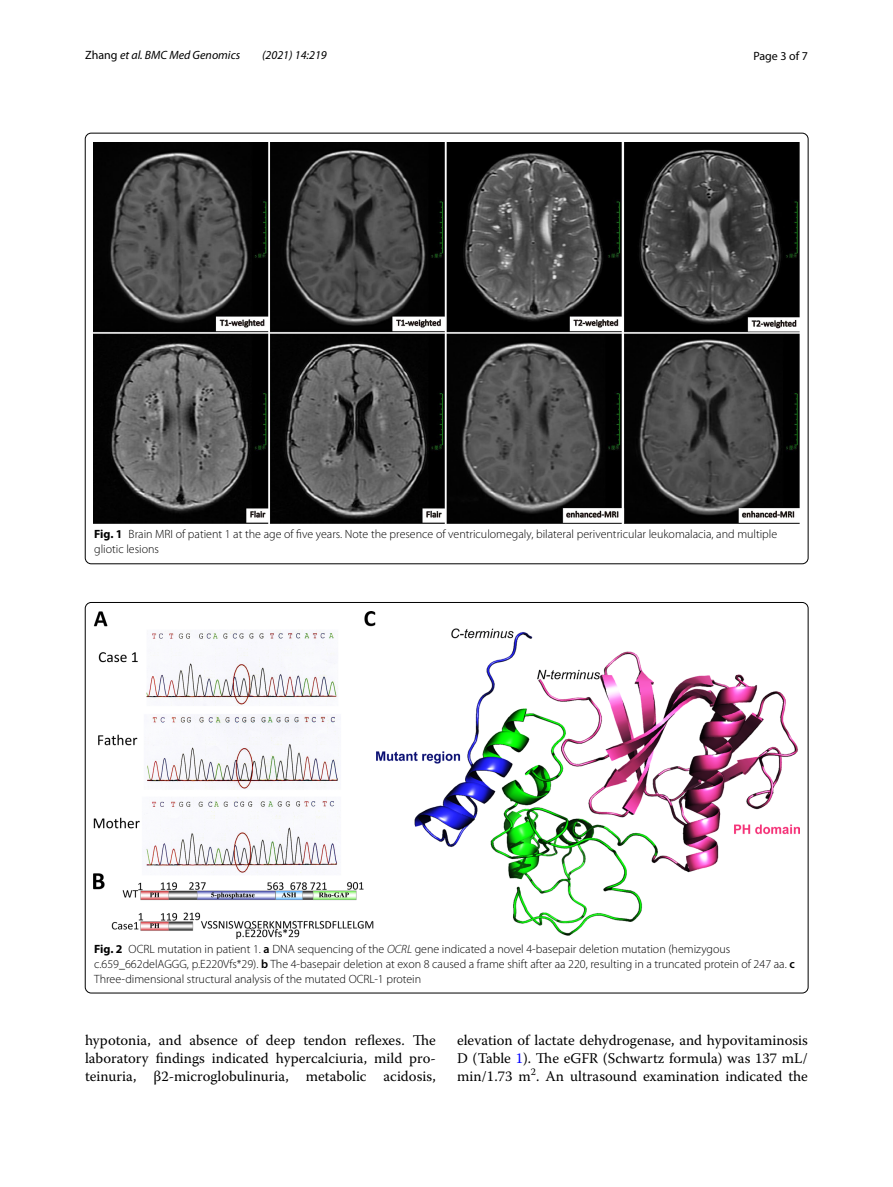
<style>
.page{position:relative;width:893px;height:1187px;background:#fff}
.page>*{position:absolute;margin:0;border:0;box-sizing:border-box;transform-origin:0 0}
.t1{font:14.7px/18px "Warnock Pro";color:#000;text-align:justify}
.t2{font:300 12px/15px "Myriad Pro";color:#000}
.t3{font:italic 12px "Myriad Pro";color:#000}
.t4{font:12px "Myriad Pro";color:#000}
.s1{font-style:normal}
.s2{font-weight:700}
.s3{font-weight:600}
.s4{font-style:italic}
.s5{color:#00f}
</style>
<div class="page">
<img style="left:94px;top:142px;width:706px;height:381px">
<img style="left:94px;top:611px;width:706px;height:326px">
<p class="t3" style="left:85px;top:48px;width:157px"><span class="s1">Zhang</span> et al. BMC Med Genomics</p>
<p class="t3" style="left:262px;top:48px;width:66px">(2021) 14:219</p>
<p class="t4" style="left:753px;top:48px;width:56px">Page 3 of 7</p>
<p class="t2" style="left:94px;top:527px;width:685px"><span class="s2">Fig. 1</span> Brain MRI of patient 1 at the age of five years. Note the presence of ventriculomegaly, bilateral periventricular leukomalacia, and multiple gliotic lesions</p>
<p class="t2" style="left:94px;top:941px;width:702px"><span class="s2">Fig. 2</span> OCRL mutation in patient 1. <span class="s3">a</span> DNA sequencing of the <span class="s4">OCRL</span> gene indicated a novel 4-basepair deletion mutation (hemizygous c.659_662delAGGG, p.E220Vfs*29). <span class="s3">b</span> The 4-basepair deletion at exon 8 caused a frame shift after aa 220, resulting in a truncated protein of 247 aa. <span class="s3">c<br></span>Three-dimensional structural analysis of the mutated OCRL-1 protein</p>
<p class="t1" style="left:85px;top:1030px;width:352px">hypotonia, and absence of deep tendon reflexes. The laboratory findings indicated hypercalciuria, mild pro&shy;teinuria, β2-microglobulinuria, metabolic acidosis,</p>
<p class="t1" style="left:457px;top:1030px;width:352px">elevation of lactate dehydrogenase, and hypovitaminosis D (Table <span class="s5">1</span>). The eGFR (Schwartz formula) was 137 mL/ min/1.73 m<sup>2</sup>. An ultrasound examination indicated the</p>
</div>
